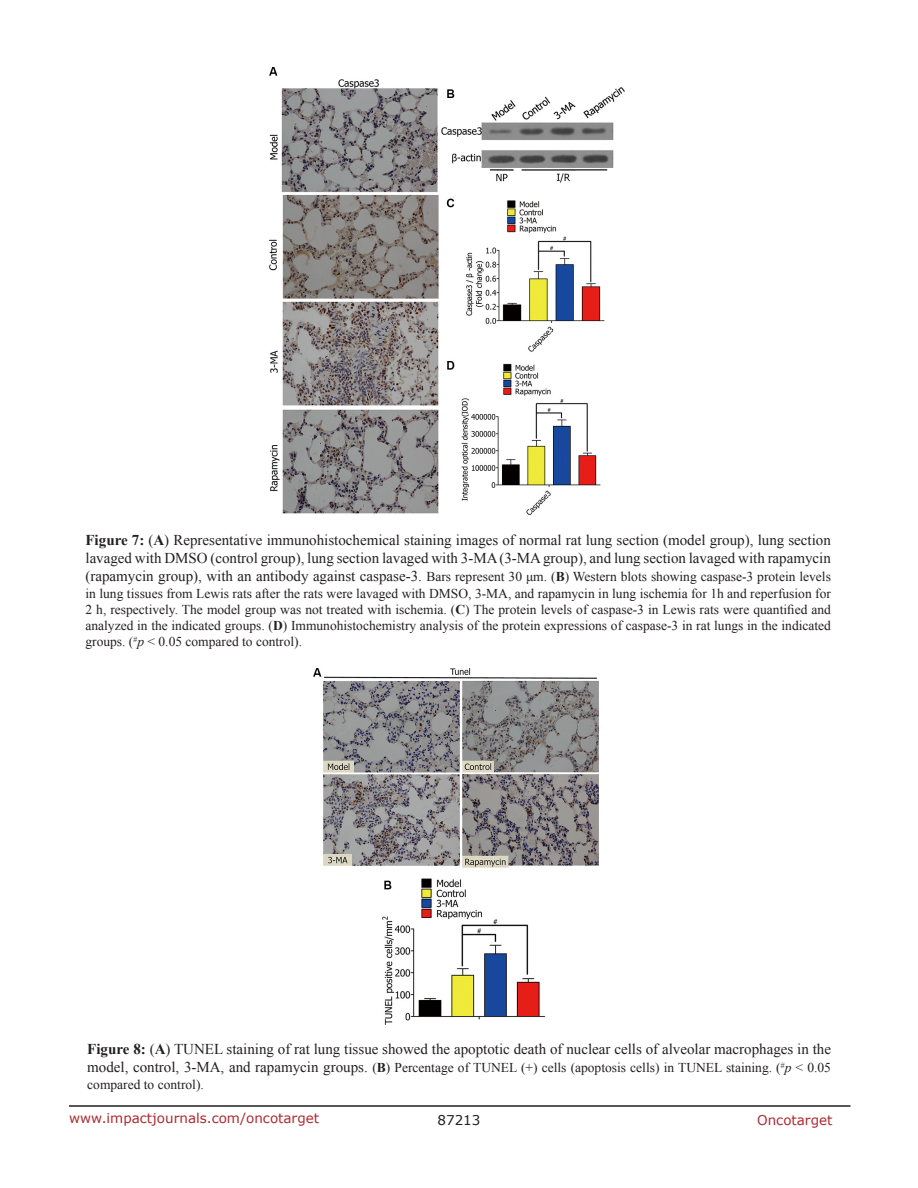
<style>
.page{position:relative;width:918px;height:1188px;background:#fff}
.page>*{position:absolute;margin:0;border:0;box-sizing:border-box;transform-origin:0 0}
.FigureText{font:15px/18px "Times New Roman";color:#231f20}
.FigureText-2{font:13.5px/16.2px "Times New Roman";color:#231f20;text-align:justify}
.t1{font:13.5px "Verdana";color:#ac2b31}
.t2{font:13.5px "Verdana";color:#231f20}
.s1{font-weight:700}
.s2{font-size:15px}
.s3{font-style:italic}
</style>
<div class="page">
<hr style="left:69px;top:1105px;width:781px;height:2px;background:#231f20">
<img style="left:270px;top:68px;width:354px;height:447px">
<img style="left:313px;top:669px;width:286px;height:355px">
<p class="FigureText" style="left:86px;top:531px;width:747px"><span class="s1">Figure 7:</span> (<span class="s1">A</span>) Representative immunohistochemical staining images of normal rat lung section (model group), lung section lavaged with DMSO (control group), lung section lavaged with 3-MA (3-MA group), and lung section lavaged with rapamycin</p>
<p class="FigureText-2" style="left:86px;top:568px;width:747px"><span class="s2">(rapamycin group), with an antibody against caspase-3.</span> Bars represent 30 μm. (<span class="s1">B</span>) Western blots showing caspase-3 protein levels in lung tissues from Lewis rats after the rats were lavaged with DMSO, 3-MA, and rapamycin in lung ischemia for 1h and reperfusion for 2 h, respectively. The model group was not treated with ischemia. (<span class="s1">C</span>) The protein levels of caspase-3 in Lewis rats were quantified and analyzed in the indicated groups. (<span class="s1">D</span>) Immunohistochemistry analysis of the protein expressions of caspase-3 in rat lungs in the indicated groups. (<sup>#</sup><span class="s3">p</span> &lt; 0.05 compared to control).</p>
<p class="FigureText" style="left:87px;top:1040px;width:745px"><span class="s1">Figure 8:</span> (<span class="s1">A</span>) TUNEL staining of rat lung tissue showed the apoptotic death of nuclear cells of alveolar macrophages in the</p>
<p class="FigureText-2" style="left:87px;top:1060px;width:745px"><span class="s2">model, control, 3-MA, and rapamycin groups.</span> (<span class="s1">B</span>) Percentage of TUNEL (+) cells (apoptosis cells) in TUNEL staining. (<sup>#</sup><span class="s3">p</span> &lt; 0.05 compared to control).</p>
<p class="t1" style="left:69px;top:1109px;width:252px">www.impactjournals.com/oncotarget</p>
<p class="t2" style="left:438px;top:1111px;width:44px">87213</p>
<p class="t1" style="left:757px;top:1111px;width:77px">Oncotarget</p>
</div>
